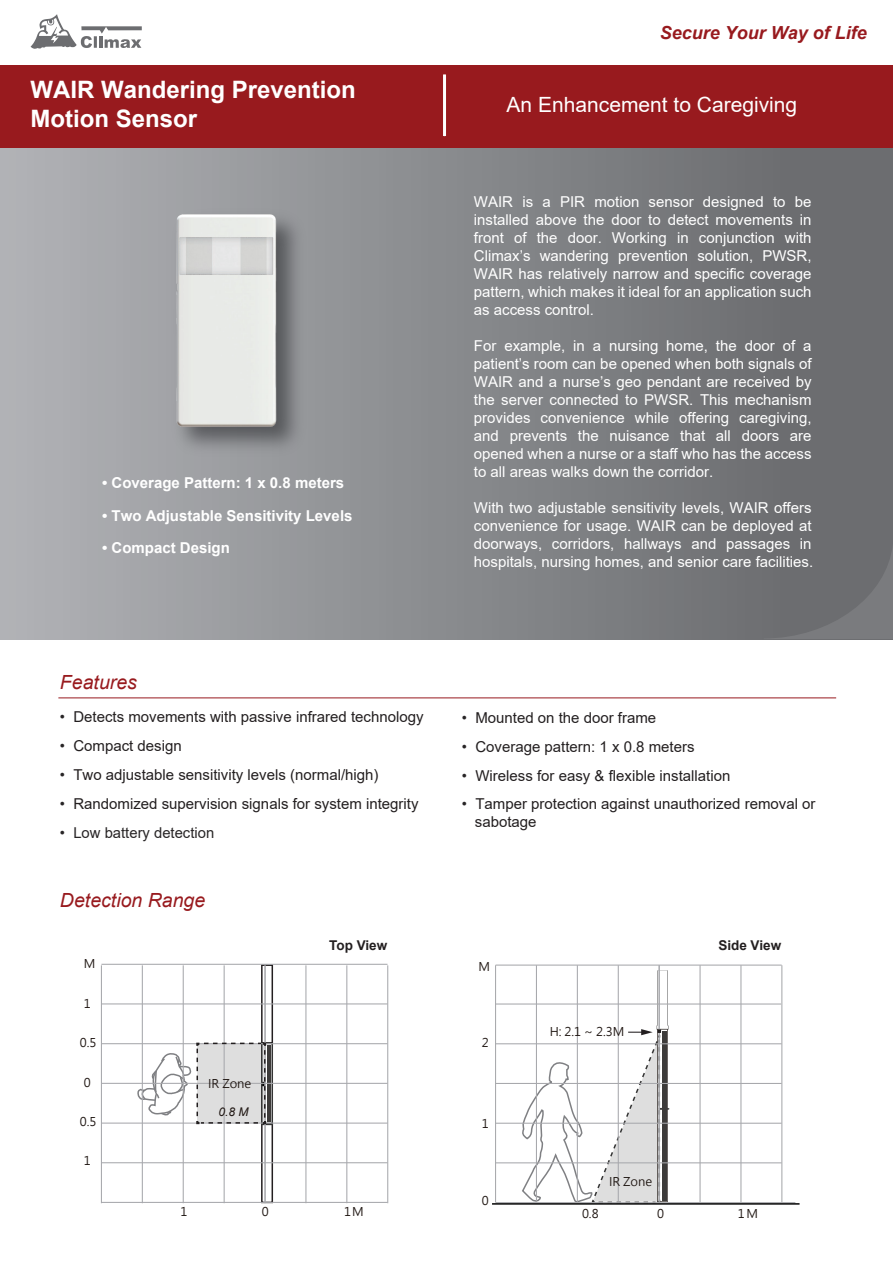
<style>
.page{position:relative;width:893px;height:1263px;background:#fff}
.page>*{position:absolute;margin:0;border:0;box-sizing:border-box;transform-origin:0 0}
.t1{font:700 24px/28.8px "Arial";color:#fff}
.t2{font:21px "Arial";color:#fff}
.t3{font:italic 19.5px "Arial";color:#981a1e}
.t4{font:italic 700 18px "Arial";color:#981a1e}
.t5{font:15px/18px "Arial";color:#fff;text-align:justify}
.t6{font:15px/18px "Arial";color:#231f20}
.t7{font:700 15px "Arial";color:#fff}
.t8{font:15px "Arial";color:#282526}
.t9{font:700 13.5px "Arial";color:#231f20}
.t10{font:12px "Microsoft Jheng Hei";color:#211814}
.t11{font:italic 12px "Arial";color:#211814}
.s1{color:#282526}
</style>
<div class="page">
<div style="left:0;top:136px;width:893px;height:503px;background:linear-gradient(to right,#b0b2b5,#656669)"></div>
<svg style="left:764px;top:543px;width:129px;height:96px;background:#6f7073"></svg>
<div style="left:0;top:65px;width:893px;height:83px;background:#981a1e"></div>
<hr style="left:58px;top:697px;width:778px;height:1px;background:#981a1e">
<hr style="left:443px;top:74px;width:3px;height:62px;background:#fff">
<svg style="left:31px;top:14px;width:111px;height:35px"></svg>
<img style="left:167px;top:205px;width:145px;height:257px">
<img style="left:172px;top:211px;width:109px;height:221px">
<div style="left:261px;top:1123px;width:12px;height:80px;background:#fff;border:2px solid #231f20"></div>
<div style="left:261px;top:964px;width:12px;height:80px;background:#fff;border:2px solid #231f20"></div>
<div style="left:261px;top:1043px;width:12px;height:82px;border:2px solid #343434"></div>
<hr style="left:267px;top:1046px;width:3px;height:76px;background:#3d3b3a">
<hr style="left:101px;top:965px;width:1px;height:238px;background:#a8a9ad">
<hr style="left:142px;top:965px;width:1px;height:238px;background:#a8a9ad">
<hr style="left:183px;top:965px;width:1px;height:238px;background:#a8a9ad">
<hr style="left:224px;top:965px;width:1px;height:238px;background:#a8a9ad">
<hr style="left:101px;top:1202px;width:164px;height:1px;background:#a8a9ad">
<hr style="left:101px;top:1162px;width:164px;height:1px;background:#a8a9ad">
<hr style="left:101px;top:1122px;width:164px;height:1px;background:#a8a9ad">
<hr style="left:101px;top:1083px;width:164px;height:1px;background:#a8a9ad">
<hr style="left:101px;top:1043px;width:164px;height:1px;background:#a8a9ad">
<hr style="left:101px;top:1003px;width:164px;height:1px;background:#a8a9ad">
<hr style="left:101px;top:964px;width:164px;height:1px;background:#a8a9ad">
<hr style="left:264px;top:965px;width:2px;height:238px;background:#a8a9ad">
<hr style="left:305px;top:965px;width:1px;height:238px;background:#a8a9ad">
<hr style="left:346px;top:965px;width:1px;height:238px;background:#a8a9ad">
<hr style="left:387px;top:965px;width:1px;height:238px;background:#a8a9ad">
<hr style="left:265px;top:1202px;width:122px;height:1px;background:#a8a9ad">
<hr style="left:265px;top:1162px;width:122px;height:1px;background:#a8a9ad">
<hr style="left:265px;top:1122px;width:122px;height:1px;background:#a8a9ad">
<hr style="left:265px;top:1083px;width:122px;height:1px;background:#a8a9ad">
<hr style="left:265px;top:1043px;width:122px;height:1px;background:#a8a9ad">
<hr style="left:265px;top:1003px;width:122px;height:1px;background:#a8a9ad">
<hr style="left:265px;top:964px;width:122px;height:1px;background:#a8a9ad">
<svg style="left:137px;top:1041px;width:130px;height:84px"></svg>
<hr style="left:495px;top:965px;width:1px;height:237px;background:#a8a9ad">
<hr style="left:536px;top:965px;width:1px;height:237px;background:#a8a9ad">
<hr style="left:577px;top:965px;width:1px;height:237px;background:#a8a9ad">
<hr style="left:618px;top:965px;width:1px;height:237px;background:#a8a9ad">
<hr style="left:496px;top:1202px;width:163px;height:1px;background:#a8a9ad">
<hr style="left:496px;top:1162px;width:163px;height:1px;background:#a8a9ad">
<hr style="left:496px;top:1123px;width:163px;height:1px;background:#a8a9ad">
<hr style="left:496px;top:1083px;width:163px;height:1px;background:#a8a9ad">
<hr style="left:496px;top:1043px;width:163px;height:1px;background:#a8a9ad">
<hr style="left:659px;top:965px;width:1px;height:237px;background:#a8a9ad">
<hr style="left:699px;top:965px;width:2px;height:237px;background:#a8a9ad">
<hr style="left:740px;top:965px;width:1px;height:237px;background:#a8a9ad">
<hr style="left:781px;top:965px;width:1px;height:237px;background:#a8a9ad">
<hr style="left:659px;top:1202px;width:136px;height:1px;background:#a8a9ad">
<hr style="left:659px;top:1162px;width:123px;height:1px;background:#a8a9ad">
<hr style="left:659px;top:1123px;width:123px;height:1px;background:#a8a9ad">
<hr style="left:659px;top:1083px;width:123px;height:1px;background:#a8a9ad">
<hr style="left:659px;top:1043px;width:123px;height:1px;background:#a8a9ad">
<hr style="left:492px;top:1203px;width:308px;height:2px;background:#030303">
<svg style="left:521px;top:970px;width:148px;height:234px"></svg>
<hr style="left:496px;top:964px;width:286px;height:2px;background:#a8a9ad">
<hr style="left:496px;top:1003px;width:285px;height:1px;background:#a8a9ad">
<h1 class="t1" style="left:31px;top:76px;width:327px">WAIR Wandering Prevention<br>Motion Sensor</h1>
<p class="t7" style="left:102px;top:472px;width:244px">• Coverage Pattern: 1 x 0.8 meters</p>
<p class="t7" style="left:102px;top:505px;width:252px">• Two Adjustable Sensitivity Levels</p>
<p class="t7" style="left:102px;top:537px;width:129px">• Compact Design</p>
<p class="t4" style="left:660px;top:21px;width:209px">Secure Your Way of Life</p>
<h2 class="t2" style="left:507px;top:90px;width:292px">An Enhancement to Caregiving</h2>
<p class="t5" style="left:474px;top:193px;width:339px">WAIR is a PIR motion sensor designed to be installed above the door to detect movements in front of the door. Working in conjunction with Climax’s wandering prevention solution, PWSR, WAIR has relatively narrow and specific coverage pattern, which makes it ideal for an application such as access control.</p>
<p class="t5" style="left:474px;top:337px;width:339px">For example, in a nursing home, the door of a patient’s room can be opened when both signals of WAIR and a nurse’s geo pendant are received by the server connected to PWSR. This mechanism provides convenience while offering caregiving, and prevents the nuisance that all doors are opened when a nurse or a staff who has the access to all areas walks down the corridor.</p>
<p class="t5" style="left:474px;top:499px;width:341px">With two adjustable sensitivity levels, WAIR offers convenience for usage. WAIR can be deployed at doorways, corridors, hallways and passages in hospitals, nursing homes, and senior care facilities.</p>
<h3 class="t3" style="left:60px;top:669px;width:78px">Features</h3>
<p class="t6" style="left:60px;top:708px;width:365px"><span class="s1">•</span> Detects movements with passive infrared technology</p>
<p class="t6" style="left:60px;top:737px;width:123px"><span class="s1">•</span> Compact design</p>
<p class="t6" style="left:60px;top:766px;width:320px"><span class="s1">•</span> Two adjustable sensitivity levels (normal/high)</p>
<p class="t6" style="left:60px;top:794px;width:360px"><span class="s1">•</span> Randomized supervision signals for system integrity</p>
<p class="t8" style="left:60px;top:822px;width:156px">• Low battery detection</p>
<h3 class="t3" style="left:60px;top:888px;width:147px">Detection Range</h3>
<p class="t10" style="left:84px;top:956px;width:13px">M</p>
<p class="t10" style="left:84px;top:995px;width:8px">1</p>
<p class="t10" style="left:80px;top:1034px;width:18px">0.5</p>
<p class="t10" style="left:84px;top:1075px;width:8px">0</p>
<p class="t10" style="left:80px;top:1113px;width:18px">0.5</p>
<p class="t10" style="left:84px;top:1153px;width:8px">1</p>
<p class="t10" style="left:208px;top:1076px;width:45px">IR Zone</p>
<p class="t11" style="left:219px;top:1104px;width:32px">0.8 M</p>
<p class="t9" style="left:329px;top:936px;width:60px">Top View</p>
<p class="t10" style="left:180px;top:1204px;width:8px">1</p>
<p class="t10" style="left:262px;top:1204px;width:8px">0</p>
<p class="t10" style="left:344px;top:1204px;width:21px">1 M</p>
<p class="t6" style="left:462px;top:708px;width:196px"><span class="s1">•</span> Mounted on the door frame</p>
<p class="t6" style="left:462px;top:737px;width:234px"><span class="s1">•</span> Coverage pattern: 1 x 0.8 meters</p>
<p class="t6" style="left:462px;top:766px;width:270px"><span class="s1">•</span> Wireless for easy &amp; flexible installation</p>
<p class="t6" style="left:475px;top:794px;width:342px;text-indent:-13px"><span class="s1">•</span> Tamper protection against unauthorized removal or sabotage</p>
<p class="t10" style="left:478px;top:959px;width:13px">M</p>
<p class="t10" style="left:482px;top:1035px;width:8px">2</p>
<p class="t10" style="left:482px;top:1116px;width:8px">1</p>
<p class="t10" style="left:482px;top:1193px;width:8px">0</p>
<p class="t10" style="left:550px;top:1023px;width:76px">H: 2.1 ~ 2.3M</p>
<p class="t10" style="left:609px;top:1173px;width:45px">IR Zone</p>
<p class="t9" style="left:718px;top:936px;width:64px">Side View</p>
<p class="t10" style="left:582px;top:1206px;width:18px">0.8</p>
<p class="t10" style="left:657px;top:1206px;width:8px">0</p>
<p class="t10" style="left:738px;top:1206px;width:22px">1 M</p>
</div>
